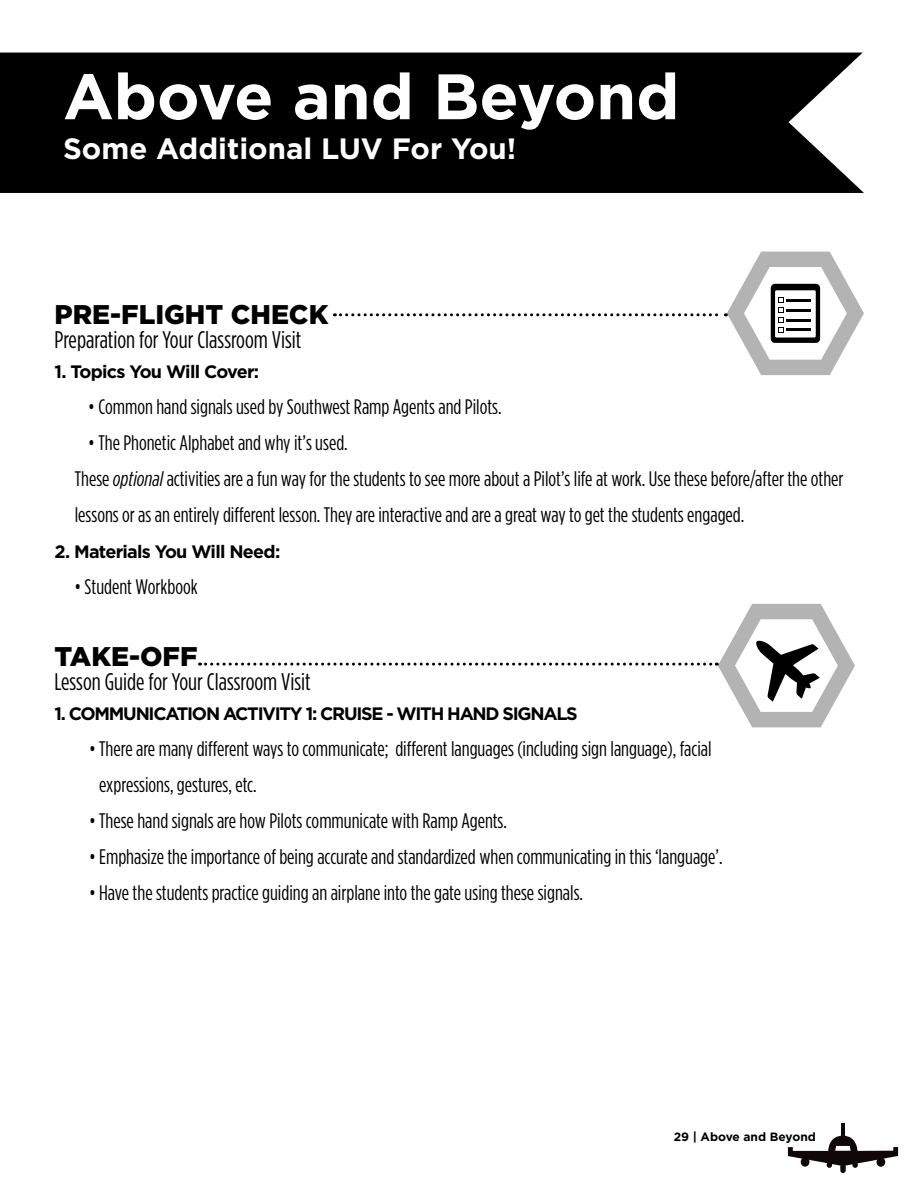
<style>
.page{position:relative;width:918px;height:1188px;background:#fff}
.page>*{position:absolute;margin:0;border:0;box-sizing:border-box;transform-origin:0 0}
.t1{font:700 64.05px "Gotham";color:#fff}
.t2{font:700 29.4px "Gotham";color:#fff}
.t3{font:900 27px "Gotham";color:#000}
.t4{font:24px "Gotham Condensed";color:#000}
.t5{font:21px/36px "Gotham Condensed";color:#000}
.t6{font:700 18px "Gotham";letter-spacing:-.07em;color:#000}
.t7{font:700 18px "Gotham";letter-spacing:-.04em;color:#000}
.t8{font:700 12px "Gotham";color:#000}
.s1{font-style:italic}
</style>
<div class="page">
<div style="left:0;top:53px;width:864px;height:140px;background:#000"></div>
<svg style="left:334px;top:252px;width:530px;height:123px"></svg>
<hr style="left:786px;top:329px;width:25px;height:2px;background:#000">
<svg style="left:200px;top:604px;width:655px;height:123px"></svg>
<svg style="left:788px;top:1136px;width:110px;height:37px"></svg>
<hr style="left:841px;top:1123px;width:4px;height:17px;background:#100708">
<h1 class="t1" style="left:63px;top:54px;width:618px">Above and Beyond</h1>
<p class="t2" style="left:63px;top:129px;width:455px">Some Additional LUV For You!</p>
<h2 class="t3" style="left:55px;top:296px;width:275px">PRE-FLIGHT CHECK</h2>
<p class="t4" style="left:55px;top:326px;width:248px">Preparation for Your Classroom Visit</p>
<h3 class="t7" style="left:55px;top:360px;width:206px">1. Topics You Will Cover:</h3>
<p class="t5" style="left:88px;top:388px;width:415px">• Common hand signals used by Southwest Ramp Agents and Pilots.</p>
<p class="t5" style="left:88px;top:424px;width:261px">• The Phonetic Alphabet and why it’s used.</p>
<p class="t5" style="left:75px;top:460px;width:770px">These <span class="s1">optional</span> activities are a fun way for the students to see more about a Pilot’s life at work. Use these before/after the other lessons or as an entirely different lesson. They are interactive and are a great way to get the students engaged.</p>
<h3 class="t7" style="left:55px;top:540px;width:227px">2. Materials You Will Need:</h3>
<p class="t5" style="left:74px;top:568px;width:125px">• Student Workbook</p>
<h2 class="t3" style="left:55px;top:638px;width:145px">TAKE-OFF</h2>
<p class="t4" style="left:55px;top:668px;width:258px">Lesson Guide for Your Classroom Visit</p>
<h3 class="t6" style="left:55px;top:702px;width:525px">1. COMMUNICATION ACTIVITY 1: CRUISE - WITH HAND SIGNALS</h3>
<p class="t5" style="left:89px;top:730px;width:624px">• There are many different ways to communicate; different languages (including sign language), facial</p>
<p class="t5" style="left:99px;top:766px;width:159px">expressions, gestures, etc.</p>
<p class="t5" style="left:89px;top:802px;width:419px">• These hand signals are how Pilots communicate with Ramp Agents.</p>
<p class="t5" style="left:89px;top:838px;width:635px">• Emphasize the importance of being accurate and standardized when communicating in this ‘language’.</p>
<p class="t5" style="left:89px;top:874px;width:496px">• Have the students practice guiding an airplane into the gate using these signals.</p>
<p class="t8" style="left:674px;top:1129px;width:144px">29 | Above and Beyond</p>
</div>
